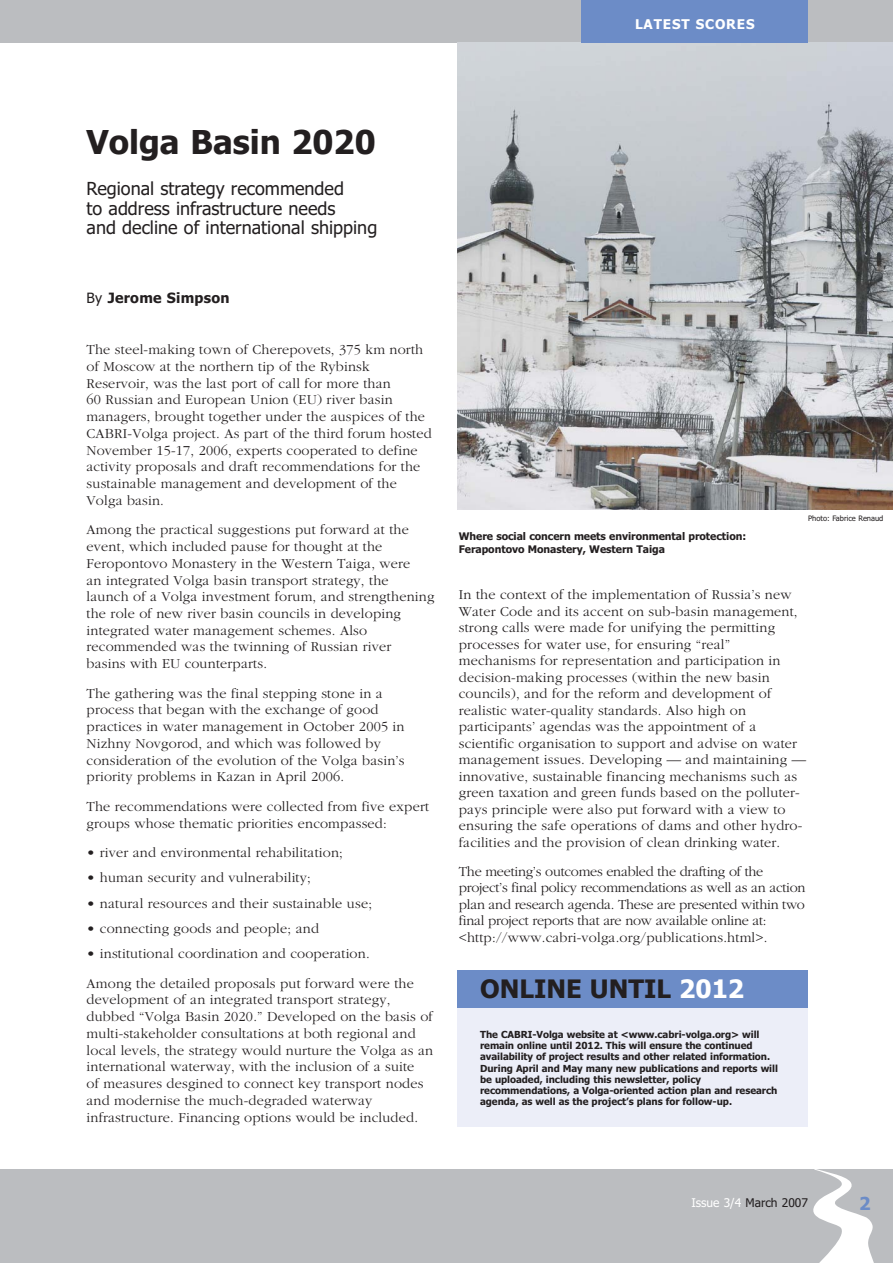
<style>
.page{position:relative;width:893px;height:1263px;background:#fff}
.page>*{position:absolute;margin:0;border:0;box-sizing:border-box;transform-origin:0 0}
.t1{font:700 33px "Tahoma";color:#231f20}
.t2{font:700 25.5px "Tahoma";color:#231f20}
.t3{font:18px/19.5px "Tahoma";color:#231f20}
.t4{font:700 18px "Tahoma";color:#6c8cc7}
.t5{font:14.25px/16.8px "Garamond CEE";letter-spacing:.015em;color:#231f20}
.t6{font:14.25px/16.5px "Garamond CEE";letter-spacing:-.015em;color:#231f20}
.t7{font:700 14.25px "Tahoma";letter-spacing:.02em;color:#231f20}
.t8{font:700 13.5px "Tahoma";letter-spacing:.065em;color:#fff}
.t9{font:12px "Tahoma";color:#231f20}
.t10{font:700 10.5px/12.8px "Tahoma";letter-spacing:-.005em;color:#231f20}
.t11{font:700 9.75px/11.2px "Tahoma";letter-spacing:-.005em;color:#231f20}
.t12{font:7.5px "Tahoma";color:#231f20}
.s1{font-weight:400}
.s2{color:#fff}
</style>
<div class="page">
<div style="left:0;top:0;width:892px;height:43px;background:#bbbdc0"></div>
<div style="left:0;top:1169px;width:892px;height:94px;background:#bbbdc0"></div>
<div style="left:457px;top:970px;width:351px;height:157px;background:#eceef8"></div>
<img style="left:457px;top:43px;width:435px;height:467px">
<div style="left:457px;top:970px;width:351px;height:38px;background:#6c8cc7"></div>
<div style="left:581px;top:0;width:227px;height:43px;background:#6c8cc7"></div>
<svg style="left:813px;top:1169px;width:61px;height:94px"></svg>
<p class="t8" style="left:635px;top:19px;width:121px">LATEST SCORES</p>
<h1 class="t1" style="left:87px;top:129px;width:290px">Volga Basin 2020</h1>
<p class="t3" style="left:87px;top:180px;width:292px">Regional strategy recommended<br>to address infrastructure needs<br>and decline of international shipping</p>
<p class="t7" style="left:87px;top:292px;width:145px"><span class="s1">By</span> Jerome Simpson</p>
<p class="t5" style="left:87px;top:342px;width:347px">The steel-making town of Cherepovets, 375 km north of Moscow at the northern tip of the Rybinsk Reservoir, was the last port of call for more than<br>60 Russian and European Union (EU) river basin managers, brought together under the auspices of the CABRI-Volga project. As part of the third forum hosted November 15-17, 2006, experts cooperated to define activity proposals and draft recommendations for the sustainable management and development of the Volga basin.</p>
<p class="t5" style="left:87px;top:522px;width:349px">Among the practical suggestions put forward at the event, which included pause for thought at the Feropontovo Monastery in the Western Taiga, were<br>an integrated Volga basin transport strategy, the<br>launch of a Volga investment forum, and strengthening the role of new river basin councils in developing integrated water management schemes. Also recommended was the twinning of Russian river<br>basins with EU counterparts.</p>
<p class="t5" style="left:87px;top:686px;width:319px">The gathering was the final stepping stone in a process that began with the exchange of good practices in water management in October 2005 in Nizhny Novgorod, and which was followed by consideration of the evolution of the Volga basin’s priority problems in Kazan in April 2006.</p>
<p class="t5" style="left:87px;top:799px;width:344px">The recommendations were collected from five expert groups whose thematic priorities encompassed:</p>
<p class="t5" style="left:87px;top:845px;width:258px">• river and environmental rehabilitation;</p>
<p class="t5" style="left:87px;top:871px;width:226px">• human security and vulnerability;</p>
<p class="t5" style="left:87px;top:896px;width:287px">• natural resources and their sustainable use;</p>
<p class="t5" style="left:87px;top:921px;width:234px">• connecting goods and people; and</p>
<p class="t5" style="left:87px;top:940px;width:329px;line-height:29.5px">• institutional coordination and cooperation.<br>Among the detailed proposals put forward were the</p>
<p class="t5" style="left:87px;top:993px;width:348px">development of an integrated transport strategy, dubbed “Volga Basin 2020.” Developed on the basis of multi-stakeholder consultations at both regional and local levels, the strategy would nurture the Volga as an international waterway, with the inclusion of a suite<br>of measures desgined to connect key transport nodes and modernise the much-degraded waterway infrastructure. Financing options would be included.</p>
<p class="t10" style="left:459px;top:531px;width:289px">Where social concern meets environmental protection:<br>Ferapontovo Monastery, Western Taiga</p>
<p class="t12" style="left:808px;top:515px;width:77px">Photo: Fabrice Renaud</p>
<p class="t5" style="left:459px;top:588px;width:348px">In the context of the implementation of Russia’s new Water Code and its accent on sub-basin management, strong calls were made for unifying the permitting processes for water use, for ensuring “real” mechanisms for representation and participation in decision-making processes (within the new basin councils), and for the reform and development of realistic water-quality standards. Also high on participants’ agendas was the appointment of a scientific organisation to support and advise on water management issues. Developing — and maintaining — innovative, sustainable financing mechanisms such as green taxation and green funds based on the polluter&shy;pays principle were also put forward with a view to ensuring the safe operations of dams and other hydro&shy;facilities and the provision of clean drinking water.</p>
<p class="t6" style="left:459px;top:864px;width:348px">The meeting’s outcomes enabled the drafting of the project’s final policy recommendations as well as an action plan and research agenda. These are presented within two final project reports that are now available online at: &lt;http://www.cabri-volga.org/publications.html&gt;.</p>
<h2 class="t2" style="left:480px;top:978px;width:265px">ONLINE UNTIL <span class="s2">2012</span></h2>
<p class="t11" style="left:480px;top:1029px;width:299px">The CABRI-Volga website at &lt;www.cabri-volga.org&gt; will remain online until 2012. This will ensure the continued availability of project results and other related information.<br>During April and May many new publications and reports will be uploaded, including this newsletter, policy recommendations, a Volga-oriented action plan and research agenda, as well as the project’s plans for follow-up.</p>
<p class="t9" style="left:691px;top:1198px;width:118px"><span class="s2">Issue 3/4</span> March 2007</p>
<p class="t4" style="left:859px;top:1196px;width:13px">2</p>
</div>
